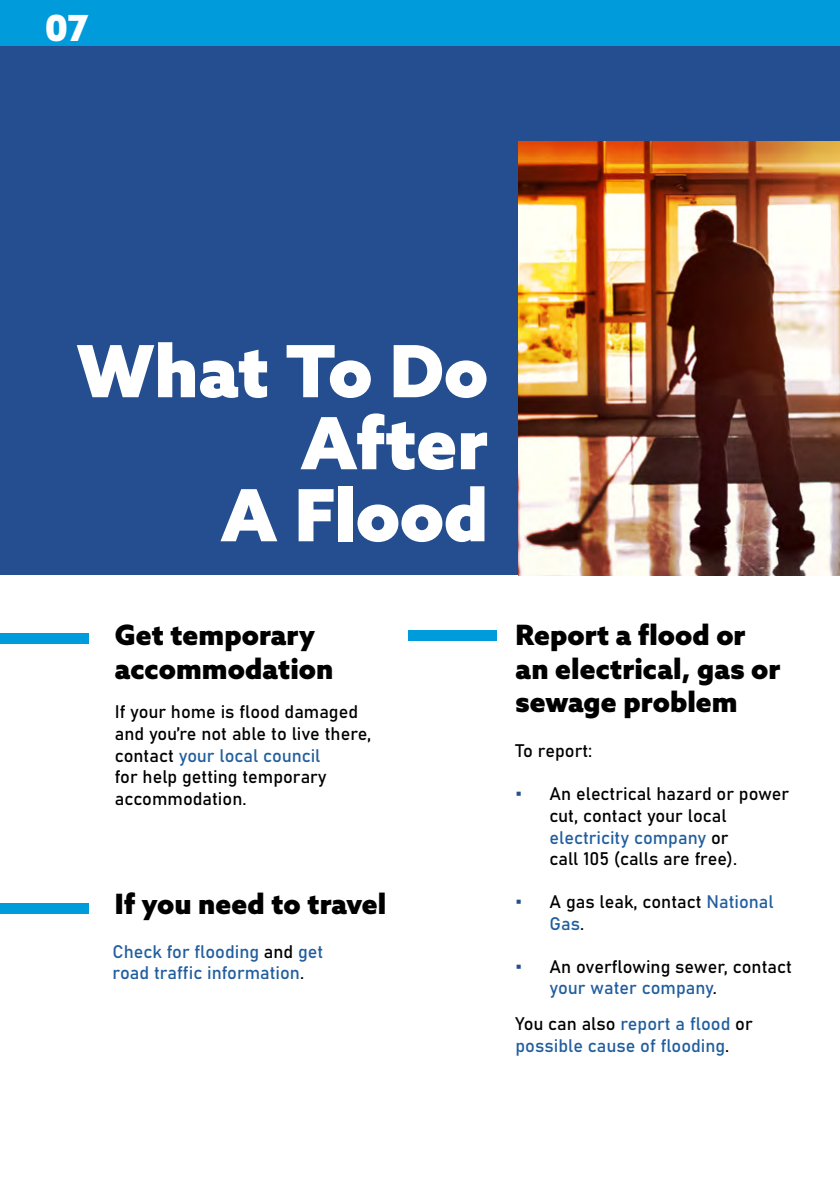
<style>
.page{position:relative;width:840px;height:1191px;background:#fff}
.page>*{position:absolute;margin:0;border:0;box-sizing:border-box;transform-origin:0 0}
.Header_-_Align_Right{font:900 72px/72px "Azo Sans";letter-spacing:-.005em;color:#fff;text-align:right}
.Header_-_Align_Right-2{font:900 36px "Azo Sans";color:#fff}
.Header_-_Align_Right-3{font:900 28px/33.6px "Azo Sans";color:#000}
.Body_Text{font:18px/21.6px "Bahnschrift";color:#000}
.Pull_Text{font:18px/21.6px "Bahnschrift";color:#000}
.Body_Text-2{font:18px/21.6px "Bahnschrift";color:#215e9e}
.Pull_Text-2{font:18px/21.6px "Bahnschrift";color:#215e9e}
.s1{color:#215e9e}
.s2{color:#000}
.s3{font-size:24px;color:#244e8f}
</style>
<div class="page">
<div style="left:0;top:16px;width:839px;height:559px;background:#244e8f"></div>
<div style="left:0;top:633px;width:89px;height:11px;background:#009bda"></div>
<div style="left:408px;top:630px;width:88px;height:11px;background:#009bda"></div>
<div style="left:0;top:902px;width:89px;height:11px;background:#009bda"></div>
<img style="left:518px;top:142px;width:321px;height:433px">
<div style="left:0;top:0;width:839px;height:46px;background:#009bda"></div>
<p class="Header_-_Align_Right-2" style="left:45px;top:4px;width:45px">07</p>
<p class="Header_-_Align_Right" style="left:76px;top:334px;width:413px">What To Do<br>After</p>
<p class="Header_-_Align_Right" style="left:220px;top:478px;width:269px">A Flood</p>
<p class="Header_-_Align_Right-3" style="left:115px;top:617px;width:201px">Get temporary</p>
<p class="Header_-_Align_Right-3" style="left:115px;top:651px;width:220px">accommodation</p>
<p class="Pull_Text" style="left:115px;top:700px;width:258px">If your home is flood damaged and you’re not able to live there, contact <span class="s1">your local council<br></span>for help getting temporary accommodation.</p>
<p class="Header_-_Align_Right-3" style="left:115px;top:887px;width:273px">If you need to travel</p>
<p class="Pull_Text-2" style="left:112px;top:939px;width:212px">Check for flooding <span class="s2">and</span> get road traffic information<span class="s2">.</span></p>
<p class="Header_-_Align_Right-3" style="left:515px;top:617px;width:266px">Report a flood or an electrical, gas or sewage problem</p>
<p class="Body_Text" style="left:515px;top:739px;width:78px">To report:</p>
<p class="Body_Text" style="left:549px;top:782px;width:241px;text-indent:-34px"><span class="s3">•</span> An electrical hazard or power cut, contact your local <span class="s1">electricity company</span> or<br>call 105 (calls are free).</p>
<p class="Body_Text" style="left:549px;top:889px;width:225px;text-indent:-34px"><span class="s3">•</span> A gas leak, contact <span class="s1">National<br>Gas</span>.</p>
<p class="Body_Text" style="left:549px;top:954px;width:244px;text-indent:-34px"><span class="s3">•</span> An overflowing sewer, contact <span class="s1">your water company</span>.</p>
<p class="Body_Text-2" style="left:515px;top:1011px;width:238px"><span class="s2">You can also</span> report a flood <span class="s2">or </span>possible cause of flooding<span class="s2">.</span></p>
</div>
